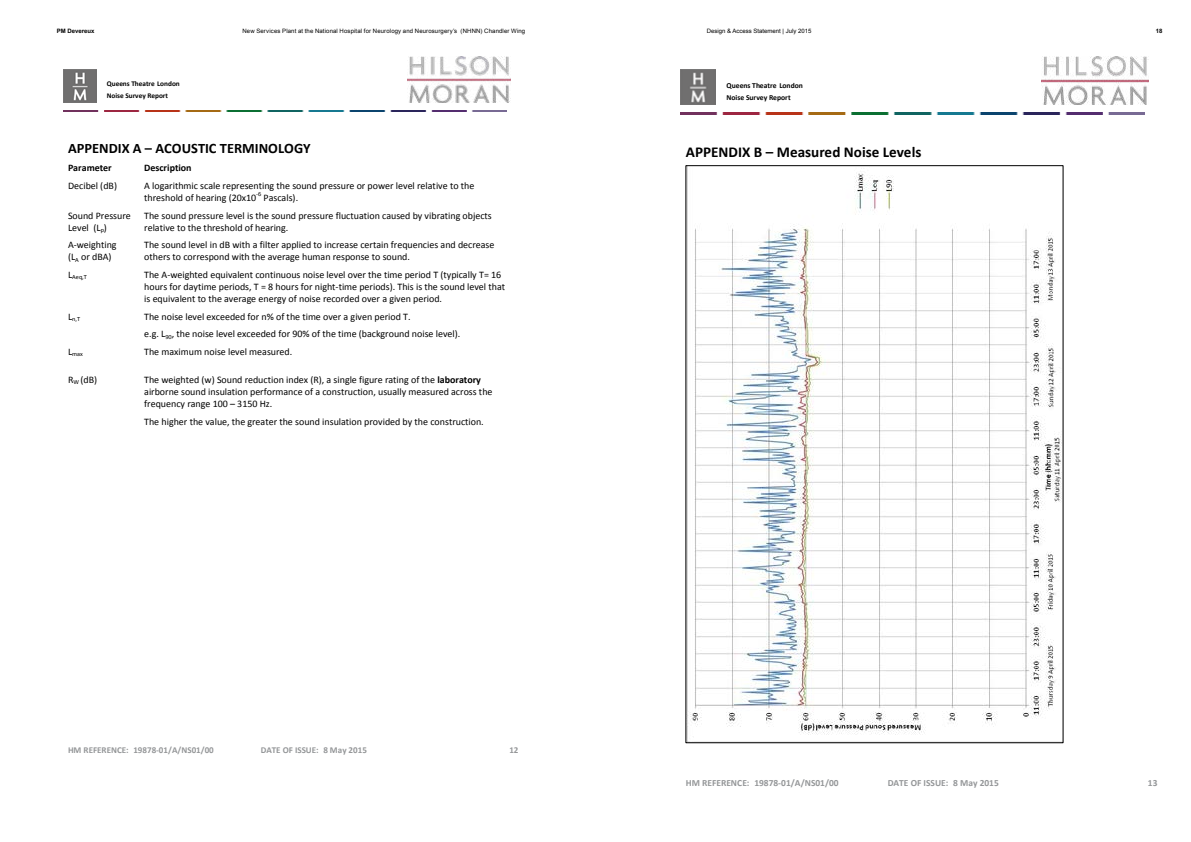
<style>
.page{position:relative;width:1191px;height:842px;background:#fff}
.page>*{position:absolute;margin:0;border:0;box-sizing:border-box;transform-origin:0 0}
.t1{font:700 15.1px "Calibri";color:#000}
.t2{font:700 14.4px "Calibri";color:#000}
.t3{font:10px/12.2px "Calibri";color:#000}
.t4{font:700 10px "Calibri";color:#000}
.t5{font:700 9.4px "Calibri";color:#949698}
.t6{font:700 9px "Calibri";color:#949698}
.t7{font:700 7.6px/12px "Calibri";color:#000}
.t8{font:700 7.3px/11.5px "Calibri";color:#000}
.t9{font:6.3px "Calibri";color:#000}
.t10{font:6px "Arial";letter-spacing:.02em;color:#000}
.t11{font:6px "Arial";color:#000}
.t12{font:700 6px "Arial";color:#000}
.s1{font-weight:700}
</style>
<div class="page">
<img style="left:63px;top:110px;width:443px;height:2px">
<img style="left:63px;top:69px;width:34px;height:33px">
<img style="left:407px;top:57px;width:103px;height:45px">
<img style="left:681px;top:113px;width:463px;height:1px">
<img style="left:681px;top:70px;width:35px;height:35px">
<img style="left:1041px;top:57px;width:107px;height:48px">
<img style="left:687px;top:167px;width:374px;height:574px">
<p class="t12" style="left:57px;top:27px;width:39px">PM Devereux</p>
<p class="t10" style="left:242px;top:27px;width:284px">New Services Plant at the National Hospital for Neurology and Neurosurgery’s (NHNN) Chandler Wing</p>
<p class="t11" style="left:707px;top:27px;width:106px">Design &amp; Access Statement | July 2015</p>
<p class="t12" style="left:1155px;top:27px;width:8px">18</p>
<p class="t8" style="left:107px;top:78px;width:75px">Queens Theatre London<br>Noise Survey Report</p>
<h2 class="t2" style="left:68px;top:139px;width:244px">APPENDIX A – ACOUSTIC TERMINOLOGY</h2>
<p class="t4" style="left:68px;top:162px;width:45px">Parameter</p>
<p class="t4" style="left:144px;top:162px;width:49px">Description</p>
<p class="t3" style="left:68px;top:179px;width:51px">Decibel (dB)</p>
<p class="t3" style="left:144px;top:179px;width:332px">A logarithmic scale representing the sound pressure or power level relative to the threshold of hearing (20x10</p>
<p class="t9" style="left:256px;top:190px;width:7px">-6</p>
<p class="t3" style="left:264px;top:192px;width:36px">Pascals).</p>
<p class="t3" style="left:68px;top:209px;width:64px">Sound Pressure<br>Level (L<sub>p</sub>)</p>
<p class="t3" style="left:144px;top:209px;width:349px">The sound pressure level is the sound pressure fluctuation caused by vibrating objects relative to the threshold of hearing.</p>
<p class="t3" style="left:68px;top:239px;width:50px">A-weighting (L<sub>A</sub> or dBA)</p>
<p class="t3" style="left:144px;top:239px;width:352px">The sound level in dB with a filter applied to increase certain frequencies and decrease others to correspond with the average human response to sound.</p>
<p class="t9" style="left:68px;top:273px;width:20px"><sup>L</sup>Aeq,T</p>
<p class="t3" style="left:144px;top:269px;width:362px">The A-weighted equivalent continuous noise level over the time period T (typically T= 16 hours for daytime periods, T = 8 hours for night-time periods). This is the sound level that is equivalent to the average energy of noise recorded over a given period.</p>
<p class="t9" style="left:68px;top:315px;width:14px"><sup>L</sup>n,T</p>
<p class="t3" style="left:144px;top:308px;width:317px;line-height:17.6px">The noise level exceeded for n% of the time over a given period T.<br>e.g. L<sub>90</sub>, the noise level exceeded for 90% of the time (background noise level).</p>
<p class="t9" style="left:68px;top:350px;width:16px"><sup>L</sup>max</p>
<p class="t3" style="left:144px;top:346px;width:149px">The maximum noise level measured.</p>
<p class="t3" style="left:68px;top:374px;width:31px">R<sub>W</sub> (dB)</p>
<p class="t3" style="left:144px;top:374px;width:350px">The weighted (w) Sound reduction index (R), a single figure rating of the <span class="s1">laboratory </span>airborne sound insulation performance of a construction, usually measured across the frequency range 100 – 3150 Hz.</p>
<p class="t3" style="left:144px;top:415px;width:341px">The higher the value, the greater the sound insulation provided by the construction.</p>
<p class="t6" style="left:68px;top:744px;width:147px">HM REFERENCE: 19878-01/A/NS01/00</p>
<p class="t6" style="left:261px;top:744px;width:108px">DATE OF ISSUE: 8 May 2015</p>
<p class="t6" style="left:509px;top:744px;width:11px">12</p>
<p class="t7" style="left:726px;top:79px;width:78px">Queens Theatre London<br>Noise Survey Report</p>
<h1 class="t1" style="left:686px;top:142px;width:237px">APPENDIX B – Measured Noise Levels</h1>
<p class="t5" style="left:686px;top:776px;width:154px">HM REFERENCE: 19878-01/A/NS01/00</p>
<p class="t5" style="left:887px;top:776px;width:113px">DATE OF ISSUE: 8 May 2015</p>
<p class="t5" style="left:1148px;top:776px;width:11px">13</p>
</div>
